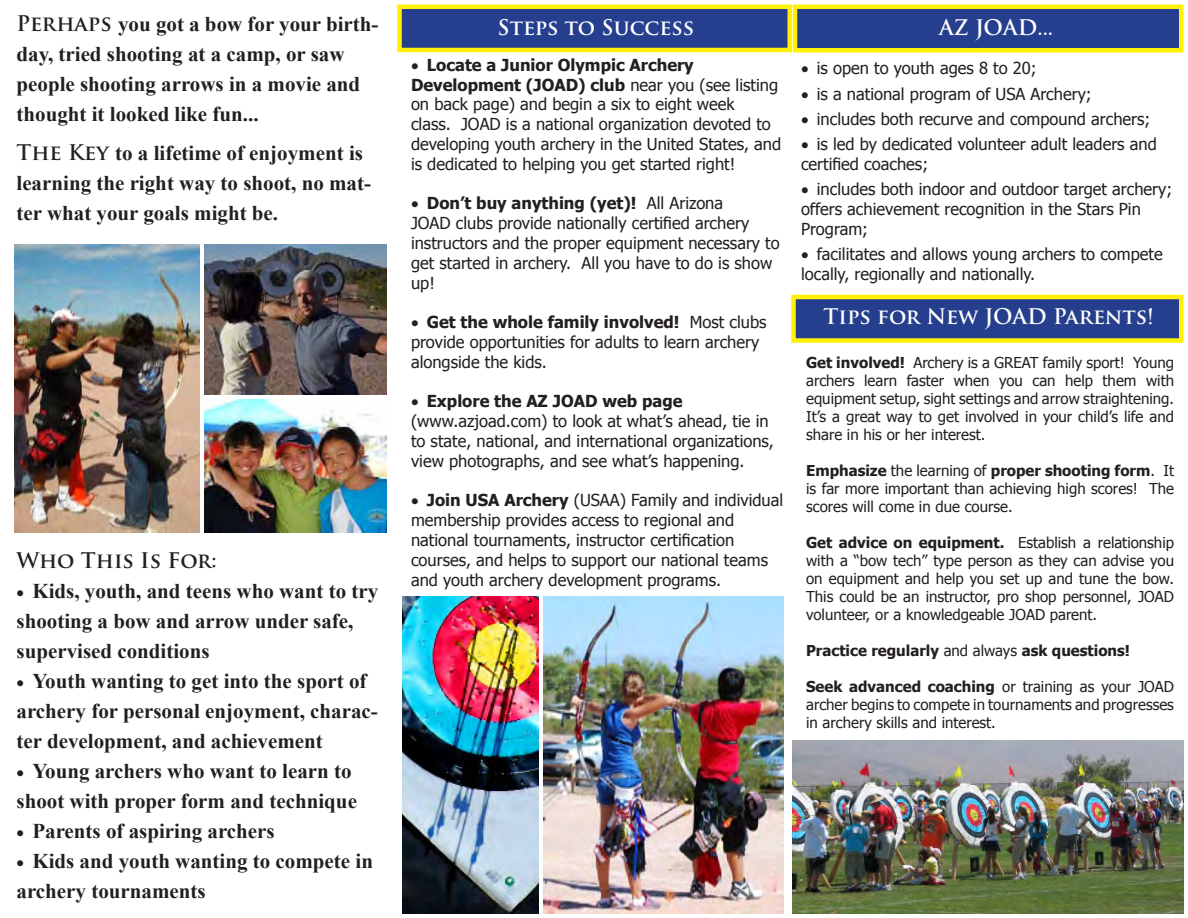
<style>
.page{position:relative;width:1188px;height:918px;background:#fff}
.page>*{position:absolute;margin:0;border:0;box-sizing:border-box;transform-origin:0 0}
.t1{font:700 21px/30px "Times New Roman";color:#231f20}
.t2{font:700 21px "Trajan Pro";color:#fff}
.t3{font:700 21px "Trajan Pro";color:#231f20}
.t4{font:16.5px/19.8px "Tahoma";color:#231f20}
.t5{font:700 16.5px "Tahoma";color:#231f20}
.t6{font:15px/18px "Tahoma";color:#231f20;text-align:justify}
.t7{font:700 15px "Tahoma";color:#231f20}
.s1{font-family:"Trajan Pro"}
.s2{font-weight:700}
.s3{font-weight:400}
</style>
<div class="page">
<div style="left:795px;top:7px;width:386px;height:43px;background:#253f8e"></div>
<div style="left:793px;top:4px;width:391px;height:48px;border:4px solid #fff101"></div>
<div style="left:794px;top:297px;width:387px;height:43px;background:#253f8e"></div>
<div style="left:791px;top:295px;width:393px;height:48px;border:4px solid #fff101"></div>
<img style="left:792px;top:740px;width:392px;height:174px">
<div style="left:400px;top:7px;width:390px;height:43px;background:#253f8e"></div>
<div style="left:397px;top:4px;width:395px;height:48px;border:4px solid #fff101"></div>
<img style="left:14px;top:244px;width:186px;height:288px">
<img style="left:204px;top:399px;width:183px;height:134px">
<img style="left:204px;top:244px;width:183px;height:151px">
<img style="left:544px;top:597px;width:239px;height:317px">
<img style="left:403px;top:597px;width:135px;height:317px">
<p class="t1" style="left:16px;top:8px;width:364px"><span class="s1">Perhaps</span> you got a bow for your birth&shy;day, tried shooting at a camp, or saw people shooting arrows in a movie and thought it looked like fun...</p>
<p class="t1" style="left:16px;top:137px;width:356px"><span class="s1">The Key</span> to a lifetime of enjoyment is learning the right way to shoot, no mat&shy;ter what your goals might be.</p>
<p class="t3" style="left:16px;top:547px;width:202px">Who This Is For:</p>
<p class="t1" style="left:16px;top:575px;width:363px">• Kids, youth, and teens who want to try shooting a bow and arrow under safe, supervised conditions</p>
<p class="t1" style="left:16px;top:665px;width:363px">• Youth wanting to get into the sport of archery for personal enjoyment, charac&shy;ter development, and achievement</p>
<p class="t1" style="left:16px;top:755px;width:342px">• Young archers who want to learn to shoot with proper form and technique</p>
<p class="t1" style="left:16px;top:815px;width:260px">• Parents of aspiring archers</p>
<p class="t1" style="left:16px;top:845px;width:358px">• Kids and youth wanting to compete in archery tournaments</p>
<p class="t2" style="left:497px;top:15px;width:198px">Steps to Success</p>
<p class="t4" style="left:411px;top:54px;width:372px">• <span class="s2">Locate a Junior Olympic Archery Development (JOAD) club</span> near you (see listing on back page) and begin a six to eight week<br>class. JOAD is a national organization devoted to developing youth archery in the United States, and is dedicated to helping you get started right!</p>
<p class="t4" style="left:411px;top:193px;width:370px">• <span class="s2">Don’t buy anything (yet)!</span> All Arizona<br>JOAD clubs provide nationally certified archery instructors and the proper equipment necessary to get started in archery. All you have to do is show up!</p>
<p class="t4" style="left:411px;top:312px;width:357px">• <span class="s2">Get the whole family involved!</span> Most clubs provide opportunities for adults to learn archery alongside the kids.</p>
<p class="t5" style="left:411px;top:390px;width:273px">• Explore the AZ JOAD web page</p>
<p class="t4" style="left:411px;top:411px;width:364px">(www.azjoad.com) to look at what’s ahead, tie in to state, national, and international organizations, view photographs, and see what’s happening.</p>
<p class="t4" style="left:411px;top:490px;width:374px">• <span class="s2">Join USA Archery</span> (USAA) Family and individual membership provides access to regional and national tournaments, instructor certification courses, and helps to support our national teams and youth archery development programs.</p>
<p class="t2" style="left:939px;top:14px;width:116px">AZ JOAD...</p>
<p class="t4" style="left:801px;top:58px;width:237px">• is open to youth ages 8 to 20;</p>
<p class="t4" style="left:801px;top:83px;width:292px">• is a national program of USA Archery;</p>
<p class="t4" style="left:801px;top:108px;width:351px">• includes both recurve and compound archers;</p>
<p class="t4" style="left:801px;top:133px;width:357px">• is led by dedicated volunteer adult leaders and certified coaches;</p>
<p class="t4" style="left:801px;top:178px;width:373px">• includes both indoor and outdoor target archery;</p>
<p class="t4" style="left:801px;top:198px;width:341px">offers achievement recognition in the Stars Pin<br>Program;</p>
<p class="t4" style="left:801px;top:243px;width:363px">• facilitates and allows young archers to compete locally, regionally and nationally.</p>
<p class="t2" style="left:824px;top:303px;width:332px">Tips for New JOAD Parents!</p>
<p class="t6" style="left:806px;top:352px;width:369px"><span class="s2">Get involved!</span> Archery is a GREAT family sport! Young archers learn faster when you can help them with equipment setup, sight settings and arrow straightening.<br>It’s a great way to get involved in your child’s life and share in his or her interest.</p>
<p class="t6" style="left:806px;top:460px;width:369px"><span class="s2">Emphasize</span> the learning of <span class="s2">proper shooting form</span>. It is far more important than achieving high scores! The scores will come in due course.</p>
<p class="t6" style="left:806px;top:532px;width:369px"><span class="s2">Get advice on equipment.</span> Establish a relationship with a “bow tech” type person as they can advise you on equipment and help you set up and tune the bow.<br>This could be an instructor, pro shop personnel, JOAD volunteer, or a knowledgeable JOAD parent.</p>
<p class="t7" style="left:806px;top:640px;width:325px">Practice regularly <span class="s3">and always</span> ask questions!</p>
<p class="t6" style="left:806px;top:676px;width:369px"><span class="s2">Seek advanced coaching</span> or training as your JOAD archer begins to compete in tournaments and progresses in archery skills and interest.</p>
</div>
